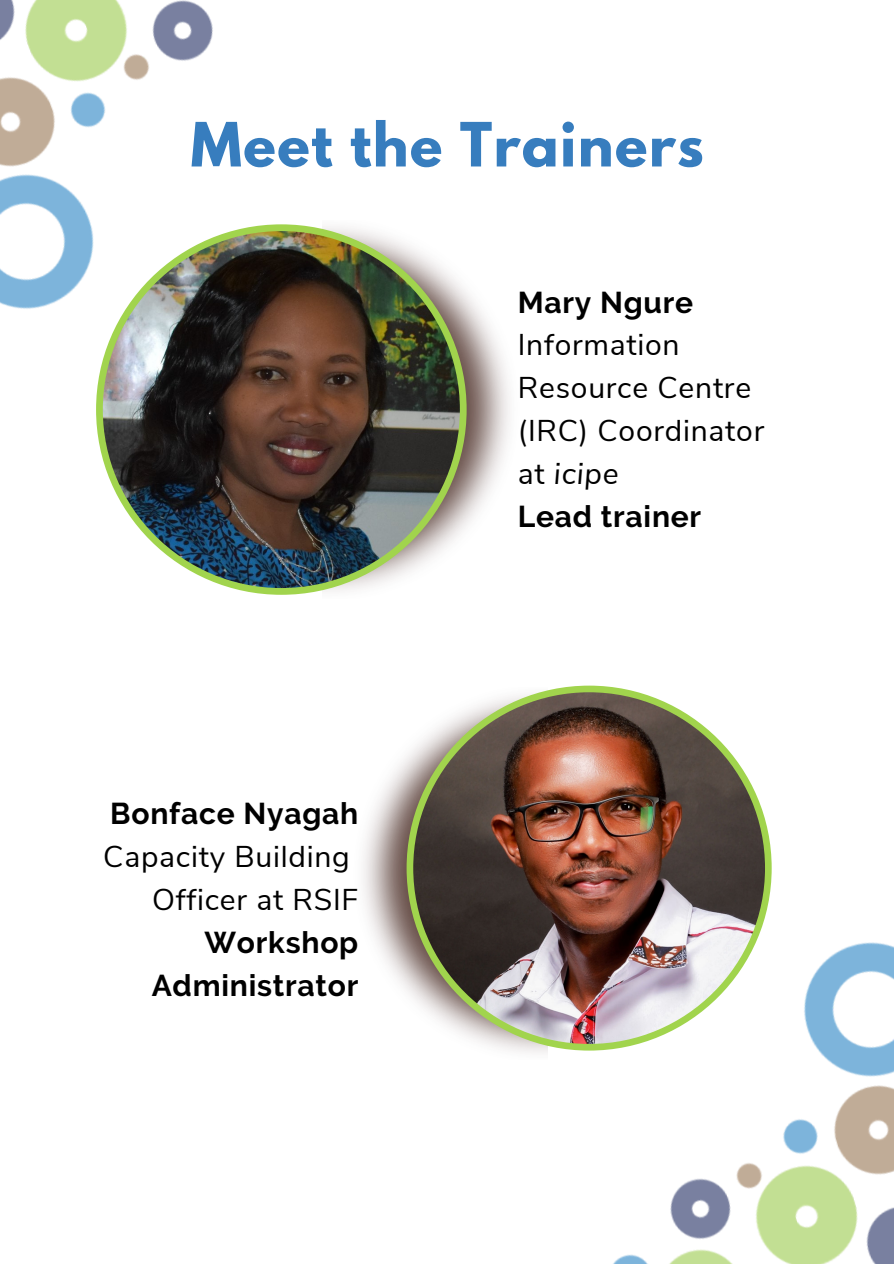
<style>
.page{position:relative;width:894px;height:1264px;background:#fff}
.page>*{position:absolute;margin:0;border:0;box-sizing:border-box;transform-origin:0 0}
.t1{font:700 54px "League Spartan";letter-spacing:.025em;color:#377dbe}
.t2{font:30px/42.8px "Nunito Sans";letter-spacing:.025em;color:#000;text-align:right}
.t3{font:700 30px/42.8px "Raleway";letter-spacing:.025em;color:#000;text-align:right}
.s1{font-style:italic}
</style>
<div class="page">
<img style="left:0;top:0;width:213px;height:309px">
<img style="left:466px;top:292px;width:44px;height:234px">
<img style="left:96px;top:224px;width:370px;height:371px">
<img style="left:363px;top:758px;width:43px;height:231px">
<img style="left:406px;top:685px;width:365px;height:340px">
<img style="left:447px;top:870px;width:446px;height:393px">
<h1 class="t1" style="left:191px;top:118px;width:514px">Meet the Trainers</h1>
<p class="t3" style="left:110px;top:792px;width:249px">Bonface Nyagah</p>
<p class="t2" style="left:103px;top:836px;width:256px">Capacity Building<br>Officer at RSIF</p>
<p class="t3" style="left:152px;top:920px;width:208px">Workshop<br>Administrator</p>
<p class="t3" style="left:517px;top:280px;width:177px">Mary Ngure</p>
<p class="t2" style="left:517px;top:324px;width:248px;text-align:left">Information<br>Resource Centre (IRC) Coordinator at <span class="s1">icipe</span></p>
<p class="t3" style="left:517px;top:494px;width:185px">Lead trainer</p>
</div>
